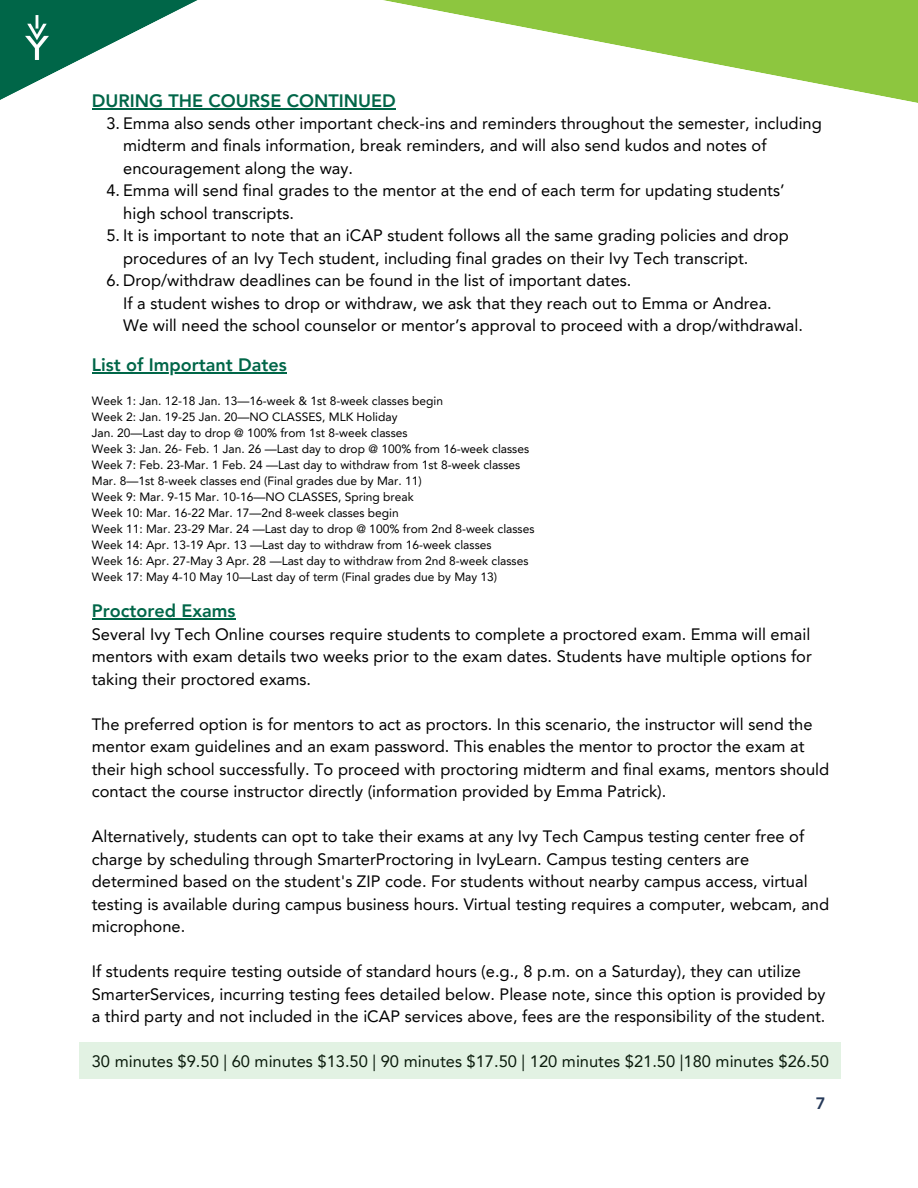
<style>
.page{position:relative;width:918px;height:1188px;background:#fff}
.page>*{position:absolute;margin:0;border:0;box-sizing:border-box;transform-origin:0 0}
.t1{font:800 18px "Avenir LT Pro";color:#006648}
.t2{font:16.5px/22.5px "Avenir LT Pro";color:#000}
.t3{font:800 16.5px "Avenir LT Pro";color:#253959}
.t4{font:12px "Avenir LT Pro";color:#000}
</style>
<div class="page">
<svg style="left:329px;top:0;width:589px;height:110px"></svg>
<svg style="left:0;top:0;width:329px;height:110px"></svg>
<hr style="left:92px;top:619px;width:143px;height:1px;background:#006648">
<div style="left:79px;top:1042px;width:762px;height:37px;background:#e2f2e3"></div>
<img style="left:26px;top:15px;width:22px;height:44px">
<hr style="left:92px;top:108px;width:304px;height:1px;background:#006648">
<hr style="left:92px;top:373px;width:195px;height:1px;background:#006648">
<h3 class="t1" style="left:92px;top:93px;width:305px">DURING THE COURSE CONTINUED</h3>
<h2 class="t2" style="left:123px;top:113px;width:700px;text-indent:-17px">3. Emma also sends other important check-ins and reminders throughout the semester, including midterm and finals information, break reminders, and will also send kudos and notes of encouragement along the way.</h2>
<h2 class="t2" style="left:123px;top:181px;width:663px;text-indent:-17px">4. Emma will send final grades to the mentor at the end of each term for updating students’ high school transcripts.</h2>
<h2 class="t2" style="left:123px;top:226px;width:667px;text-indent:-17px">5. It is important to note that an iCAP student follows all the same grading policies and drop procedures of an Ivy Tech student, including final grades on their Ivy Tech transcript.</h2>
<h2 class="t2" style="left:123px;top:271px;width:681px;text-indent:-17px">6. Drop/withdraw deadlines can be found in the list of important dates.<br>If a student wishes to drop or withdraw, we ask that they reach out to Emma or Andrea.<br>We will need the school counselor or mentor’s approval to proceed with a drop/withdrawal.</h2>
<p class="t1" style="left:92px;top:358px;width:196px">List of Important Dates</p>
<p class="t4" style="left:92px;top:396px;width:353px">Week 1: Jan. 12-18 Jan. 13—16-week &amp; 1st 8-week classes begin</p>
<p class="t4" style="left:92px;top:412px;width:307px">Week 2: Jan. 19-25 Jan. 20—NO CLASSES, MLK Holiday</p>
<p class="t4" style="left:92px;top:428px;width:317px">Jan. 20—Last day to drop @ 100% from 1st 8-week classes</p>
<p class="t4" style="left:92px;top:444px;width:439px">Week 3: Jan. 26- Feb. 1 Jan. 26 —Last day to drop @ 100% from 16-week classes</p>
<p class="t4" style="left:92px;top:460px;width:430px">Week 7: Feb. 23-Mar. 1 Feb. 24 —Last day to withdraw from 1st 8-week classes</p>
<p class="t4" style="left:92px;top:476px;width:331px">Mar. 8—1st 8-week classes end (Final grades due by Mar. 11)</p>
<p class="t4" style="left:92px;top:492px;width:323px">Week 9: Mar. 9-15 Mar. 10-16—NO CLASSES, Spring break</p>
<h3 class="t4" style="left:92px;top:508px;width:309px">Week 10: Mar. 16-22 Mar. 17—2nd 8-week classes begin</h3>
<p class="t4" style="left:92px;top:524px;width:444px">Week 11: Mar. 23-29 Mar. 24 —Last day to drop @ 100% from 2nd 8-week classes</p>
<p class="t4" style="left:92px;top:540px;width:401px">Week 14: Apr. 13-19 Apr. 13 —Last day to withdraw from 16-week classes</p>
<h3 class="t4" style="left:92px;top:556px;width:438px">Week 16: Apr. 27-May 3 Apr. 28 —Last day to withdraw from 2nd 8-week classes</h3>
<p class="t4" style="left:92px;top:572px;width:407px">Week 17: May 4-10 May 10—Last day of term (Final grades due by May 13)</p>
<h1 class="t1" style="left:92px;top:604px;width:145px">Proctored Exams</h1>
<h1 class="t2" style="left:92px;top:625px;width:722px;text-align:justify">Several Ivy Tech Online courses require students to complete a proctored exam. Emma will email mentors with exam details two weeks prior to the exam dates. Students have multiple options for taking their proctored exams.</h1>
<h3 class="t2" style="left:92px;top:715px;width:739px">The preferred option is for mentors to act as proctors. In this scenario, the instructor will send the mentor exam guidelines and an exam password. This enables the mentor to proctor the exam at their high school successfully. To proceed with proctoring midterm and final exams, mentors should contact the course instructor directly (information provided by Emma Patrick).</h3>
<h3 class="t2" style="left:92px;top:827px;width:739px">Alternatively, students can opt to take their exams at any Ivy Tech Campus testing center free of charge by scheduling through SmarterProctoring in IvyLearn. Campus testing centers are determined based on the student's ZIP code. For students without nearby campus access, virtual testing is available during campus business hours. Virtual testing requires a computer, webcam, and microphone.</h3>
<h3 class="t2" style="left:92px;top:962px;width:735px">If students require testing outside of standard hours (e.g., 8 p.m. on a Saturday), they can utilize<br>SmarterServices, incurring testing fees detailed below. Please note, since this option is provided by a third party and not included in the iCAP services above, fees are the responsibility of the student.</h3>
<h3 class="t2" style="left:92px;top:1052px;width:739px">30 minutes $9.50 | 60 minutes $13.50 | 90 minutes $17.50 | 120 minutes $21.50 |180 minutes $26.50</h3>
<p class="t3" style="left:816px;top:1097px;width:11px">7</p>
</div>
